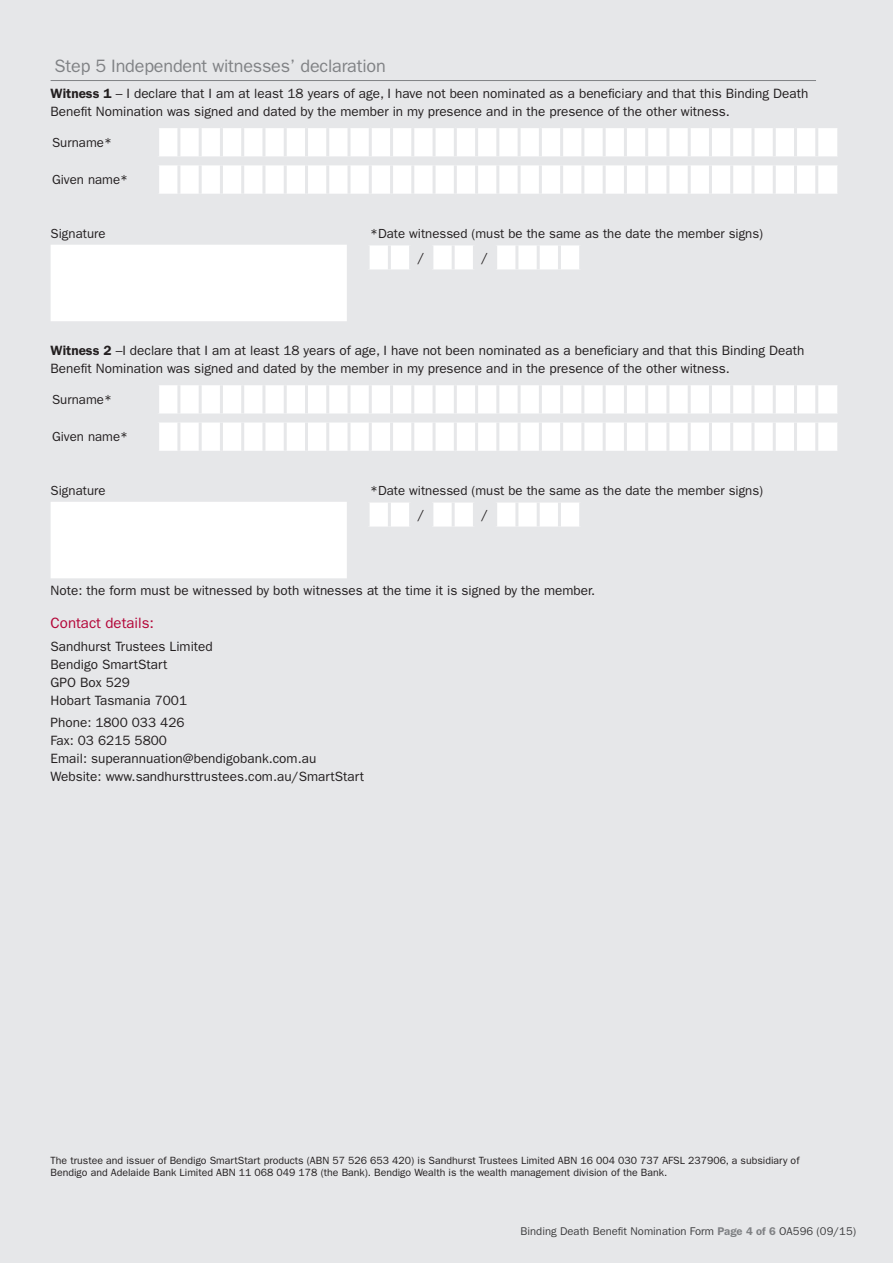
<style>
.page{position:relative;width:893px;height:1263px;background:#fff}
.page>*{position:absolute;margin:0;border:0;box-sizing:border-box;transform-origin:0 0}
.t1{font:18px "ITC Franklin Gothic Std";letter-spacing:-.01em;color:#808285}
.t2{font:15px "ITC Franklin Gothic Std";color:#b30437}
.t3{font:13.5px/18px "ITC Franklin Gothic Std";color:#231f20}
.t4{font:13.2px/24px "ITC Franklin Gothic Std";color:#231f20}
.t5{font:11.25px "ITC Franklin Gothic Std";color:#3e3e3f}
.t6{font:10.5px/12px "ITC Franklin Gothic Std";color:#231f20}
.s1{font-weight:600}
.s2{font-weight:600;color:#808285}
</style>
<div class="page">
<div style="left:0;top:0;width:893px;height:1262px;background:#e6e7e9"></div>
<hr style="left:51px;top:80px;width:765px;height:1px;background:#808285">
<svg style="left:159px;top:128px;width:678px;height:28px"></svg>
<svg style="left:159px;top:165px;width:678px;height:29px"></svg>
<svg style="left:51px;top:245px;width:528px;height:76px"></svg>
<hr style="left:389px;top:269px;width:22px;height:2px;background:#e6e7e9">
<hr style="left:411px;top:269px;width:21px;height:2px;background:#e6e7e9">
<hr style="left:432px;top:269px;width:21px;height:2px;background:#e6e7e9">
<hr style="left:453px;top:269px;width:21px;height:2px;background:#e6e7e9">
<hr style="left:474px;top:269px;width:22px;height:2px;background:#e6e7e9">
<hr style="left:496px;top:269px;width:21px;height:2px;background:#e6e7e9">
<hr style="left:517px;top:269px;width:21px;height:2px;background:#e6e7e9">
<hr style="left:538px;top:269px;width:21px;height:2px;background:#e6e7e9">
<hr style="left:559px;top:269px;width:23px;height:2px;background:#e6e7e9">
<hr style="left:388px;top:245px;width:3px;height:24px;background:#e6e7e9">
<hr style="left:409px;top:245px;width:3px;height:24px;background:#e6e7e9">
<hr style="left:430px;top:245px;width:3px;height:24px;background:#e6e7e9">
<hr style="left:452px;top:245px;width:3px;height:24px;background:#e6e7e9">
<hr style="left:473px;top:245px;width:3px;height:24px;background:#e6e7e9">
<hr style="left:494px;top:245px;width:3px;height:24px;background:#e6e7e9">
<hr style="left:515px;top:245px;width:3px;height:24px;background:#e6e7e9">
<hr style="left:537px;top:245px;width:3px;height:24px;background:#e6e7e9">
<hr style="left:558px;top:245px;width:3px;height:24px;background:#e6e7e9">
<svg style="left:159px;top:385px;width:678px;height:29px"></svg>
<hr style="left:817px;top:413px;width:22px;height:2px;background:#e6e7e9">
<svg style="left:159px;top:422px;width:678px;height:29px"></svg>
<svg style="left:51px;top:502px;width:528px;height:76px"></svg>
<hr style="left:389px;top:526px;width:22px;height:2px;background:#e6e7e9">
<hr style="left:411px;top:526px;width:21px;height:2px;background:#e6e7e9">
<hr style="left:432px;top:526px;width:21px;height:2px;background:#e6e7e9">
<hr style="left:453px;top:526px;width:21px;height:2px;background:#e6e7e9">
<hr style="left:474px;top:526px;width:22px;height:2px;background:#e6e7e9">
<hr style="left:496px;top:526px;width:21px;height:2px;background:#e6e7e9">
<hr style="left:517px;top:526px;width:21px;height:2px;background:#e6e7e9">
<hr style="left:538px;top:526px;width:21px;height:2px;background:#e6e7e9">
<hr style="left:559px;top:526px;width:23px;height:2px;background:#e6e7e9">
<hr style="left:388px;top:502px;width:3px;height:24px;background:#e6e7e9">
<hr style="left:409px;top:502px;width:3px;height:24px;background:#e6e7e9">
<hr style="left:430px;top:502px;width:3px;height:24px;background:#e6e7e9">
<hr style="left:452px;top:502px;width:3px;height:24px;background:#e6e7e9">
<hr style="left:473px;top:502px;width:3px;height:24px;background:#e6e7e9">
<hr style="left:494px;top:502px;width:3px;height:24px;background:#e6e7e9">
<hr style="left:515px;top:502px;width:3px;height:24px;background:#e6e7e9">
<hr style="left:537px;top:502px;width:3px;height:24px;background:#e6e7e9">
<hr style="left:558px;top:502px;width:3px;height:24px;background:#e6e7e9">
<h1 class="t1" style="left:55px;top:55px;width:333px">Step 5 Independent witnesses’ declaration</h1>
<p class="t3" style="left:51px;top:85px;width:759px"><span class="s1">Witness 1</span> – I declare that I am at least 18 years of age, I have not been nominated as a beneficiary and that this Binding Death<br>Benefit Nomination was signed and dated by the member in my presence and in the presence of the other witness.</p>
<p class="t4" style="left:52px;top:130px;width:61px">Surname*</p>
<p class="t4" style="left:52px;top:168px;width:78px">Given name*</p>
<p class="t4" style="left:51px;top:222px;width:56px">Signature</p>
<p class="t4" style="left:418px;top:222px;width:347px;text-indent:-48px">*Date witnessed (must be the same as the date the member signs) /</p>
<p class="t4" style="left:482px;top:246px;width:8px">/</p>
<p class="t3" style="left:51px;top:342px;width:755px"><span class="s1">Witness 2</span> –I declare that I am at least 18 years of age, I have not been nominated as a beneficiary and that this Binding Death<br>Benefit Nomination was signed and dated by the member in my presence and in the presence of the other witness.</p>
<p class="t4" style="left:52px;top:387px;width:61px">Surname*</p>
<p class="t4" style="left:52px;top:425px;width:78px">Given name*</p>
<p class="t4" style="left:51px;top:479px;width:56px">Signature</p>
<p class="t4" style="left:418px;top:479px;width:347px;text-indent:-48px">*Date witnessed (must be the same as the date the member signs) /</p>
<p class="t4" style="left:482px;top:503px;width:8px">/</p>
<p class="t3" style="left:51px;top:581px;width:546px">Note: the form must be witnessed by both witnesses at the time it is signed by the member.</p>
<p class="t2" style="left:51px;top:615px;width:105px">Contact details:</p>
<p class="t3" style="left:51px;top:637px;width:164px">Sandhurst Trustees Limited<br>Bendigo SmartStart<br>GPO Box 529<br>Hobart Tasmania 7001</p>
<p class="t3" style="left:51px;top:713px;width:315px">Phone: 1800 033 426<br>Fax: 03 6215 5800<br>Email: superannuation@bendigobank.com.au Website: www.sandhursttrustees.com.au/SmartStart</p>
<p class="t6" style="left:51px;top:1155px;width:750px">The trustee and issuer of Bendigo SmartStart products (ABN 57 526 653 420) is Sandhurst Trustees Limited ABN 16 004 030 737 AFSL 237906, a subsidiary of<br>Bendigo and Adelaide Bank Limited ABN 11 068 049 178 (the Bank). Bendigo Wealth is the wealth management division of the Bank.</p>
<p class="t5" style="left:520px;top:1224px;width:337px">Binding Death Benefit Nomination Form <span class="s2">Page 4 of 6</span> OA596 (09/15)</p>
</div>
